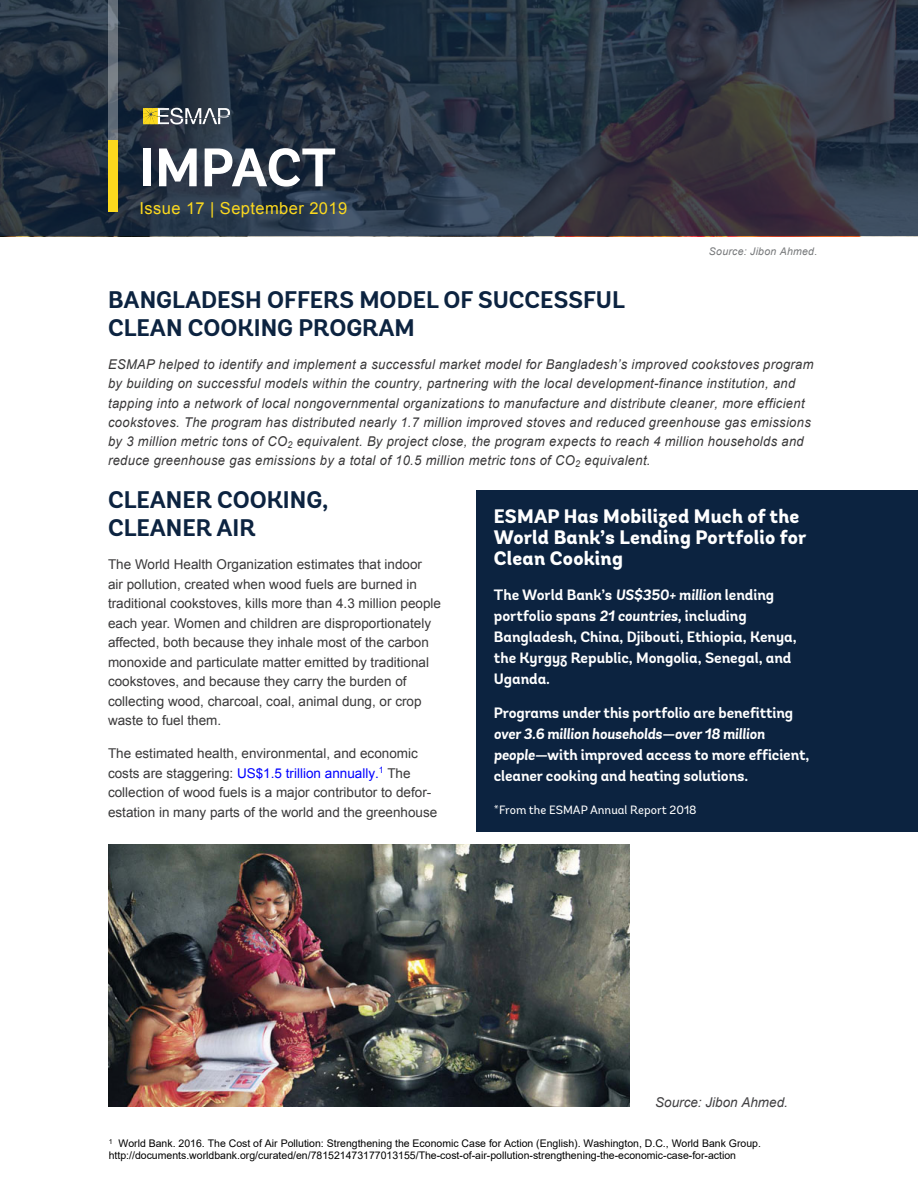
<style>
.page{position:relative;width:918px;height:1188px;background:#fff}
.page>*{position:absolute;margin:0;border:0;box-sizing:border-box;transform-origin:0 0}
.t1{font:700 54px "Andes";color:#fff}
.t2{font:700 24px/28.5px "Andes";color:#0c2340}
.t3{font:800 19.5px/21px "Andes";letter-spacing:.01em;color:#fff}
.t4{font:16.5px "Arial";letter-spacing:.025em;color:#fcd91e}
.t5{font:700 15px/21px "Andes";letter-spacing:-.005em;color:#fff}
.t6{font:italic 13.5px/19.2px "Arial";letter-spacing:.025em;color:#393839;scale:.96 1}
.t7{font:13.5px/19.5px "Arial";color:#393839}
.t8{font:italic 13.5px "Arial";color:#414042}
.t9{font:12px "Andes";color:#fff}
.t10{font:10.5px/12.6px "Arial";color:#000}
.t11{font:italic 10.5px "Arial";letter-spacing:.025em;color:#757779}
.s1{font-style:inherit}
.s2{color:#00f}
.s3{font-style:italic}
</style>
<div class="page">
<svg style="left:0;top:0;width:918px;height:236px;background:#2b3442"></svg>
<div style="left:108px;top:140px;width:9px;height:72px;background:#fcd91e"></div>
<svg style="left:108px;top:0;width:9px;height:140px"></svg>
<svg style="left:143px;top:108px;width:87px;height:16px"></svg>
<img style="left:108px;top:844px;width:522px;height:263px">
<div style="left:476px;top:490px;width:442px;height:342px;background:#0c2340"></div>
<h1 class="t1" style="left:140px;top:134px;width:198px">IMPACT</h1>
<p class="t4" style="left:140px;top:197px;width:209px">Issue 17 | September 2019</p>
<p class="t11" style="left:709px;top:244px;width:110px">Source: Jibon Ahmed.</p>
<h2 class="t2" style="left:108px;top:286px;width:518px">BANGLADESH OFFERS MODEL OF SUCCESSFUL<br>CLEAN COOKING PROGRAM</h2>
<p class="t6" style="left:108px;top:355px;width:736px">ESMAP helped to identify and implement a successful market model for Bangladesh’s improved cookstoves program by building on successful models within the country, partnering with the local development-finance institution, and tapping into a network of local nongovernmental organizations to manufacture and distribute cleaner, more efficient cookstoves. The program has distributed nearly 1.7 million improved stoves and reduced greenhouse gas emissions by 3 <span class="s1">million</span> metric tons of CO<sub>2</sub> equivalent. By project close, the program expects to reach 4 million households and reduce greenhouse gas emissions by a total of 10.5 <span class="s1">million</span> metric tons of CO<sub>2</sub> equivalent.</p>
<h2 class="t2" style="left:108px;top:486px;width:222px">CLEANER COOKING,<br>CLEANER AIR</h2>
<p class="t7" style="left:108px;top:555px;width:335px">The World Health Organization estimates that indoor<br>air pollution, created when wood fuels are burned in traditional cookstoves, kills more than 4.3 million people each year. Women and children are disproportionately affected, both because they inhale most of the carbon monoxide and particulate matter emitted by traditional cookstoves, and because they carry the burden of collecting wood, charcoal, coal, animal dung, or crop waste to fuel them.</p>
<p class="t7" style="left:108px;top:744px;width:331px">The estimated health, environmental, and economic costs are staggering: <span class="s2">US$1.5</span> <span class="s2">tr</span><span class="s2">illion annually.</span><sup>1</sup> The collection of wood fuels is a major contributor to defor&shy;estation in many parts of the world and the greenhouse</p>
<h3 class="t3" style="left:494px;top:507px;width:314px">ESMAP Has Mobilized Much of the<br>World Bank’s Lending Portfolio for<br>Clean Cooking</h3>
<p class="t5" style="left:494px;top:584px;width:304px">The World Bank’s <span class="s3">US$350+ million</span> lending portfolio spans <span class="s3">21 countries,</span> including Bangladesh, China, Djibouti, Ethiopia, Kenya, the Kyrgyz Republic, Mongolia, Senegal, and Uganda.</p>
<p class="t5" style="left:494px;top:703px;width:301px">Programs under this portfolio are benefitting</p>
<p class="t5" style="left:494px;top:724px;width:317px"><span class="s3">over 3.6 million households—over 18 million people—</span>with improved access to more efficient, cleaner cooking and heating solutions.</p>
<p class="t9" style="left:494px;top:803px;width:204px">*From the ESMAP Annual Report 2018</p>
<p class="t8" style="left:655px;top:1093px;width:134px">Source: Jibon Ahmed.</p>
<p class="t10" style="left:109px;top:1137px;width:654px"><sup>1</sup> World Bank. 2016. The Cost of Air Pollution: Strengthening the Economic Case for Action (English). Washington, D.C., World Bank Group. http://documents.worldbank.org/curated/en/781521473177013155/The-cost-of-air-pollution-strengthening-the-economic-case-for-action</p>
</div>
